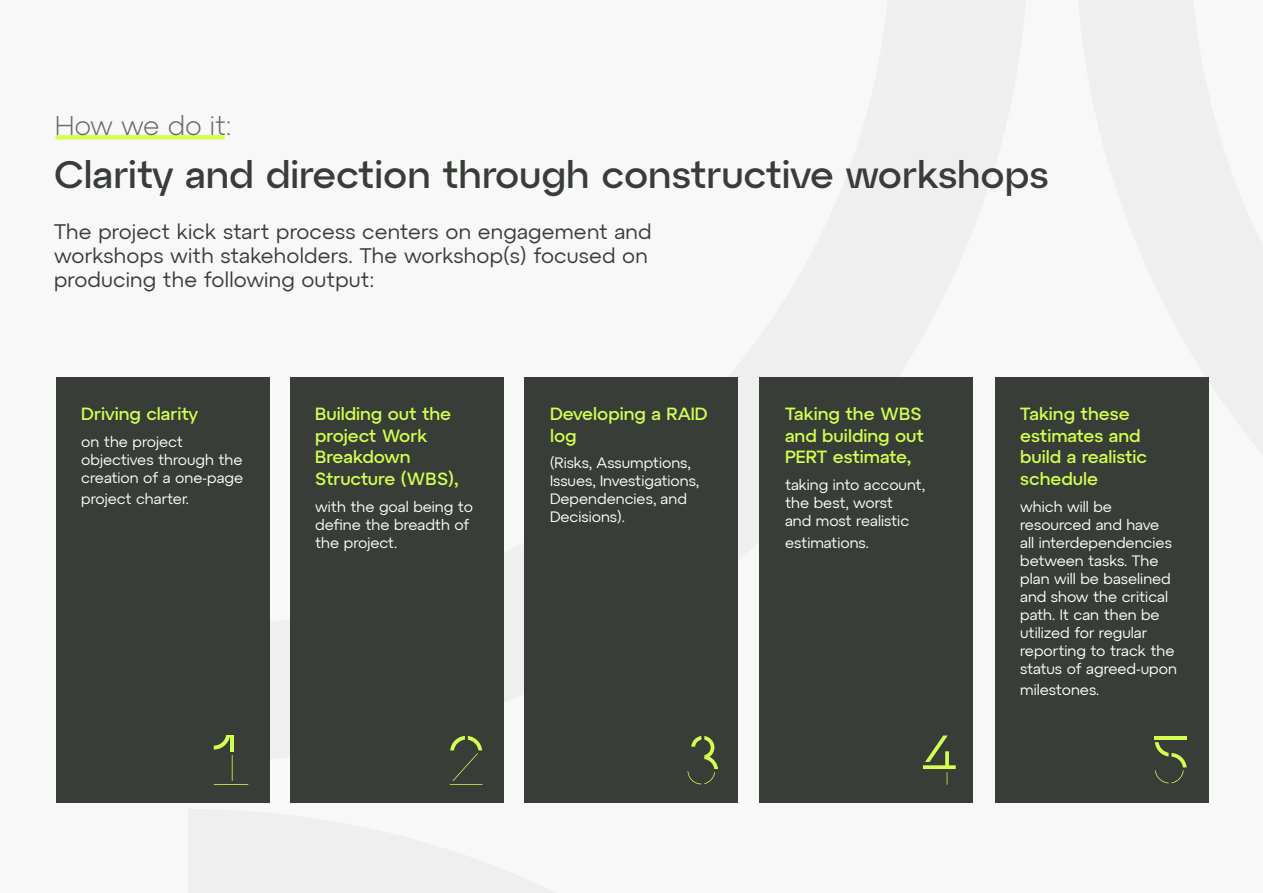
<style>
.page{position:relative;width:1263px;height:893px;background:#f8f8f8}
.page>*{position:absolute;margin:0;border:0;box-sizing:border-box;transform-origin:0 0}
.t1{font:500 39px "Atyp Display";color:#383d38}
.t2{font:300 27px "Atyp Text";color:#696964}
.t3{font:21px/24px "Atyp Text";letter-spacing:.01em;color:#373c37}
.t4{font:500 18px/21.6px "Atyp Text";color:#d2ff50}
.t5{font:15px/18px "Atyp Text";color:#fff}
</style>
<div class="page">
<div style="left:56px;top:135px;width:169px;height:5px;background:#d2ff50"></div>
<div style="left:56px;top:378px;width:213px;height:425px;background:#383d38"></div>
<div style="left:290px;top:378px;width:213px;height:425px;background:#383d38"></div>
<div style="left:525px;top:378px;width:213px;height:425px;background:#383d38"></div>
<div style="left:760px;top:378px;width:213px;height:425px;background:#383d38"></div>
<div style="left:995px;top:378px;width:213px;height:425px;background:#383d38"></div>
<svg style="left:214px;top:735px;width:34px;height:50px"></svg>
<hr style="left:230px;top:735px;width:4px;height:17px;background:#d2ff50">
<svg style="left:450px;top:736px;width:33px;height:49px"></svg>
<svg style="left:687px;top:736px;width:31px;height:48px"></svg>
<svg style="left:923px;top:735px;width:33px;height:50px"></svg>
<svg style="left:1155px;top:742px;width:32px;height:41px"></svg>
<hr style="left:1154px;top:736px;width:33px;height:4px;background:#d2ff50">
<h2 class="t2" style="left:55px;top:105px;width:178px">How we do it:</h2>
<h1 class="t1" style="left:54px;top:144px;width:996px">Clarity and direction through constructive workshops</h1>
<h3 class="t3" style="left:54px;top:219px;width:599px">The project kick start process centers on engagement and workshops with stakeholders. The workshop(s) focused on producing the following output:</h3>
<p class="t4" style="left:81px;top:402px;width:118px">Driving clarity</p>
<p class="t5" style="left:81px;top:432px;width:164px">on the project objectives through the creation of a one-page</p>
<p class="t5" style="left:81px;top:489px;width:109px">project charter.</p>
<p class="t4" style="left:315px;top:402px;width:145px">Building out the project Work<br>Breakdown<br>Structure (WBS),</p>
<p class="t5" style="left:315px;top:496px;width:159px">with the goal being to define the breadth of the project.</p>
<p class="t4" style="left:550px;top:402px;width:159px">Developing a RAID log</p>
<p class="t5" style="left:550px;top:453px;width:150px">(Risks, Assumptions,<br>Issues, Investigations,<br>Dependencies, and<br>Decisions).</p>
<p class="t4" style="left:785px;top:402px;width:140px">Taking the WBS and building out<br>PERT estimate,</p>
<p class="t5" style="left:785px;top:475px;width:141px">taking into account, the best, worst<br>and most realistic</p>
<p class="t5" style="left:785px;top:532px;width:85px">estimations.</p>
<p class="t4" style="left:1020px;top:402px;width:128px">Taking these estimates and build a realistic schedule</p>
<p class="t5" style="left:1020px;top:496px;width:158px">which will be resourced and have all interdependencies between tasks. The plan will be baselined and show the critical path. It can then be utilized for regular reporting to track the status of agreed-upon</p>
<p class="t5" style="left:1020px;top:680px;width:81px">milestones.</p>
</div>
